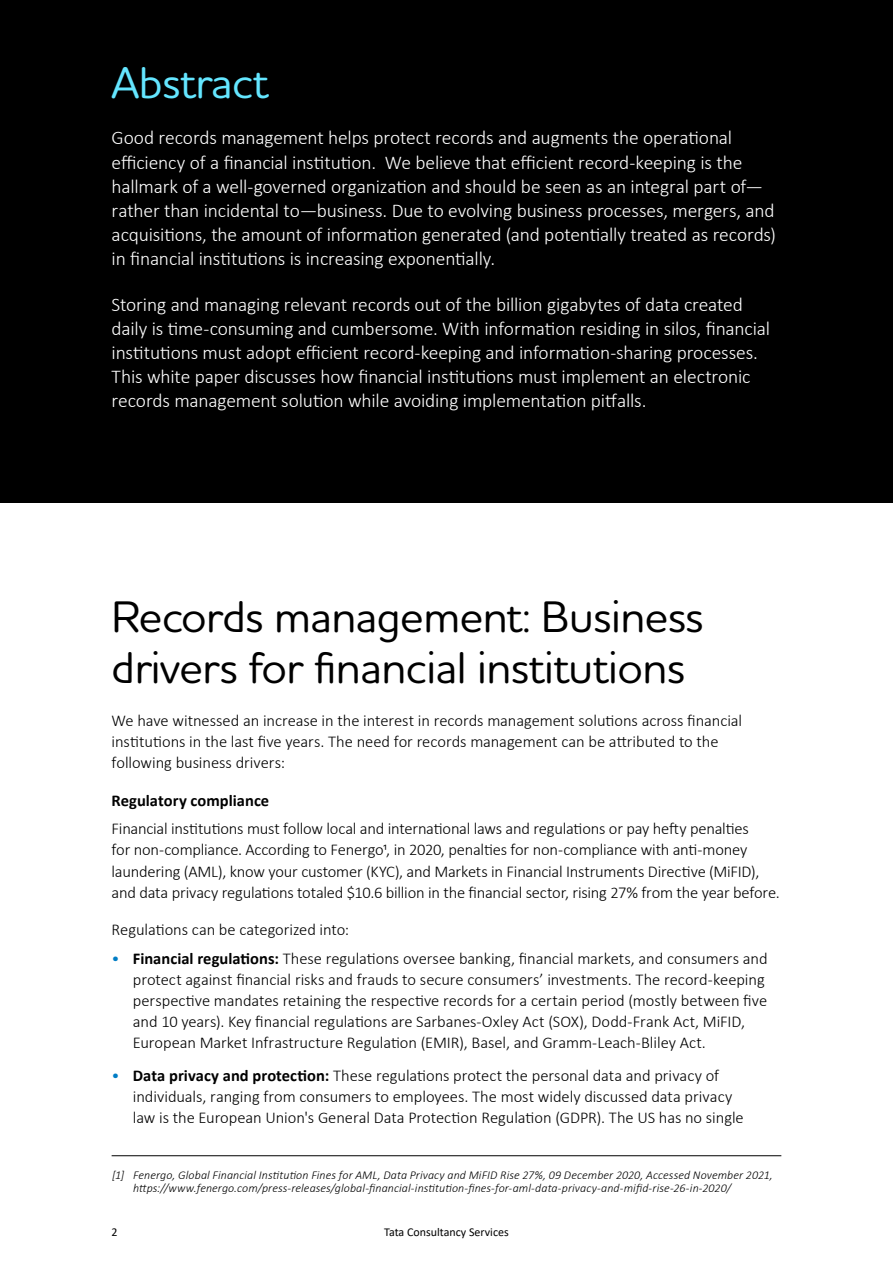
<style>
.page{position:relative;width:893px;height:1263px;background:#fff}
.page>*{position:absolute;margin:0;border:0;box-sizing:border-box;transform-origin:0 0}
.t1{font:500 45px/51px "Houschka Rounded";letter-spacing:-.01em;color:#000}
.t2{font:500 45px "Houschka Rounded";letter-spacing:-.01em;color:#64e6ff}
.t3{font:300 19.5px/24px "Calibri";letter-spacing:-.01em;color:#fff}
.t4{font:300 16.5px/21px "Calibri";letter-spacing:-.005em;color:#000}
.t5{font:700 16.5px "Calibri";color:#000}
.t6{font:italic 300 12px/13.5px "Calibri";letter-spacing:.01em;color:#000}
.t7{font:12px "Calibri";color:#000}
.s1{color:#007dc5}
.s2{font-weight:700}
</style>
<div class="page">
<div style="left:0;top:0;width:893px;height:503px;background:#000"></div>
<hr style="left:112px;top:1155px;width:669px;height:1px;background:#000">
<h1 class="t2" style="left:112px;top:53px;width:159px">Abstract</h1>
<p class="t3" style="left:112px;top:126px;width:666px">Good records management helps protect records and augments the operational efficiency of a financial institution. We believe that efficient record-keeping is the hallmark of a well-governed organization and should be seen as an integral part of— rather than incidental to—business. Due to evolving business processes, mergers, and acquisitions, the amount of information generated (and potentially treated as records) in financial institutions is increasing exponentially.</p>
<p class="t3" style="left:112px;top:292px;width:660px">Storing and managing relevant records out of the billion gigabytes of data created daily is time-consuming and cumbersome. With information residing in silos, financial institutions must adopt efficient record-keeping and information-sharing processes.<br>This white paper discusses how financial institutions must implement an electronic records management solution while avoiding implementation pitfalls.</p>
<h1 class="t1" style="left:112px;top:590px;width:593px">Records management: Business drivers for financial institutions</h1>
<p class="t4" style="left:112px;top:710px;width:632px">We have witnessed an increase in the interest in records management solutions across financial institutions in the last five years. The need for records management can be attributed to the following business drivers:</p>
<p class="t5" style="left:112px;top:789px;width:159px">Regulatory compliance</p>
<p class="t4" style="left:112px;top:818px;width:670px">Financial institutions must follow local and international laws and regulations or pay hefty penalties<br>for non-compliance. According to Fenergo1, in 2020, penalties for non-compliance with anti-money laundering (AML), know your customer (KYC), and Markets in Financial Instruments Directive (MiFID), and data privacy regulations totaled $10.6 billion in the financial sector, rising 27% from the year before.</p>
<p class="t4" style="left:112px;top:919px;width:239px">Regulations can be categorized into:</p>
<p class="t4" style="left:133px;top:947px;width:636px;text-indent:-21px"><span class="s1">•</span> <span class="s2">Financial regulations:</span> These regulations oversee banking, financial markets, and consumers and protect against financial risks and frauds to secure consumers’ investments. The record-keeping perspective mandates retaining the respective records for a certain period (mostly between five and 10 years). Key financial regulations are Sarbanes-Oxley Act (SOX), Dodd-Frank Act, MiFID, European Market Infrastructure Regulation (EMIR), Basel, and Gramm-Leach-Bliley Act.</p>
<p class="t4" style="left:133px;top:1064px;width:612px;text-indent:-21px"><span class="s1">•</span> <span class="s2">Data privacy and protection:</span> These regulations protect the personal data and privacy of individuals, ranging from consumers to employees. The most widely discussed data privacy law is the European Union's General Data Protection Regulation (GDPR). The US has no single</p>
<p class="t6" style="left:133px;top:1168px;width:641px;text-indent:-21px">[1] Fenergo, Global Financial Institution Fines for AML, Data Privacy and MiFID Rise 27%, 09 December 2020, Accessed November 2021, https://www.fenergo.com/press-releases/global-financial-institution-fines-for-aml-data-privacy-and-mifid-rise-26-in-2020/</p>
<p class="t7" style="left:112px;top:1223px;width:8px">2</p>
<p class="t7" style="left:384px;top:1223px;width:126px">Tata Consultancy Services</p>
</div>
